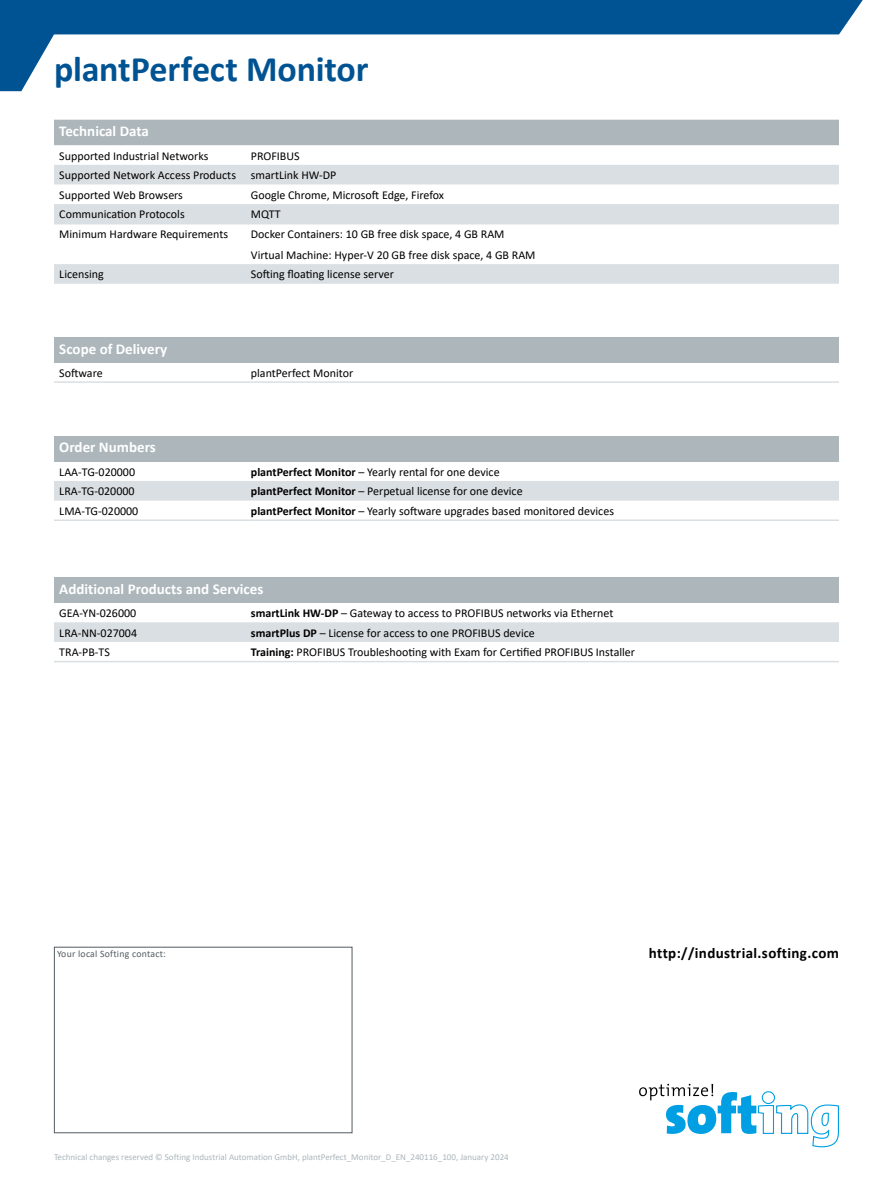
<style>
.page{position:relative;width:893px;height:1188px;background:#fff}
.page>*{position:absolute;margin:0;border:0;box-sizing:border-box;transform-origin:0 0}
.t1{font:700 36px "Calibri";letter-spacing:-.005em;color:#005392}
.t2{font:700 15px "Calibri";color:#fff}
.t3{font:700 15px "Calibri";letter-spacing:.025em;color:#000}
.t4{font:12px/19.6px "Calibri";color:#000}
.t5{font:9.75px "Calibri";letter-spacing:.025em;color:#525c61}
.t6{font:9px "Calibri";color:#acb6bb}
.s1{font-weight:700}
</style>
<div class="page">
<svg style="left:0;top:0;width:863px;height:91px"></svg>
<div style="left:54px;top:947px;width:298px;height:186px;background:#fff;border:1px solid #525c61"></div>
<svg style="left:639px;top:1084px;width:200px;height:63px"></svg>
<div style="left:54px;top:120px;width:785px;height:25px;background:#acb6bb"></div>
<div style="left:54px;top:165px;width:785px;height:19px;background:#dadfe3"></div>
<svg style="left:54px;top:204px;width:785px;height:80px"></svg>
<hr style="left:54px;top:223px;width:197px;height:1px;background:#dadfe3">
<hr style="left:251px;top:223px;width:588px;height:1px;background:#dadfe3">
<div style="left:54px;top:436px;width:785px;height:25px;background:#acb6bb"></div>
<div style="left:54px;top:481px;width:785px;height:20px;background:#dadfe3"></div>
<hr style="left:54px;top:519px;width:197px;height:2px;background:#dadfe3">
<hr style="left:251px;top:519px;width:588px;height:2px;background:#dadfe3">
<div style="left:54px;top:337px;width:785px;height:25px;background:#acb6bb"></div>
<hr style="left:54px;top:381px;width:197px;height:2px;background:#dadfe3">
<hr style="left:251px;top:381px;width:588px;height:2px;background:#dadfe3">
<div style="left:54px;top:577px;width:785px;height:26px;background:#acb6bb"></div>
<div style="left:54px;top:622px;width:785px;height:20px;background:#dadfe3"></div>
<hr style="left:54px;top:661px;width:197px;height:1px;background:#dadfe3">
<hr style="left:251px;top:661px;width:588px;height:1px;background:#dadfe3">
<h1 class="t1" style="left:54px;top:43px;width:316px">plantPerfect Monitor</h1>
<p class="t2" style="left:59px;top:121px;width:91px">Technical Data</p>
<p class="t4" style="left:59px;top:145px;width:151px">Supported Industrial Networks</p>
<p class="t4" style="left:59px;top:145px;width:278px;text-indent:192px">PROFIBUS<br>Supported Network Access Products smartLink HW-DP<br>Supported Web Browsers</p>
<p class="t4" style="left:251px;top:185px;width:195px">Google Chrome, Microsoft Edge, Firefox</p>
<p class="t4" style="left:59px;top:204px;width:127px">Communication Protocols</p>
<p class="t4" style="left:251px;top:204px;width:31px">MQTT</p>
<p class="t4" style="left:59px;top:224px;width:170px">Minimum Hardware Requirements</p>
<p class="t4" style="left:251px;top:223px;width:286px;line-height:20.9px">Docker Containers: 10 GB free disk space, 4 GB RAM<br>Virtual Machine: Hyper-V 20 GB free disk space, 4 GB RAM</p>
<p class="t4" style="left:59px;top:264px;width:46px">Licensing</p>
<p class="t4" style="left:251px;top:264px;width:144px">Softing floating license server</p>
<p class="t2" style="left:59px;top:338px;width:109px">Scope of Delivery</p>
<p class="t4" style="left:59px;top:363px;width:45px">Software</p>
<p class="t4" style="left:251px;top:363px;width:104px">plantPerfect Monitor</p>
<p class="t2" style="left:59px;top:437px;width:98px">Order Numbers</p>
<p class="t4" style="left:59px;top:462px;width:77px">LAA-TG-020000</p>
<p class="t4" style="left:251px;top:462px;width:250px"><span class="s1">plantPerfect Monitor</span> – Yearly rental for one device</p>
<p class="t4" style="left:59px;top:481px;width:77px">LRA-TG-020000</p>
<p class="t4" style="left:251px;top:481px;width:273px"><span class="s1">plantPerfect Monitor</span> – Perpetual license for one device</p>
<p class="t4" style="left:59px;top:501px;width:81px">LMA-TG-020000</p>
<p class="t4" style="left:251px;top:501px;width:365px"><span class="s1">plantPerfect Monitor</span> – Yearly software upgrades based monitored devices</p>
<p class="t2" style="left:59px;top:578px;width:206px">Additional Products and Services</p>
<p class="t4" style="left:59px;top:603px;width:79px">GEA-YN-026000</p>
<p class="t4" style="left:251px;top:603px;width:364px"><span class="s1">smartLink HW-DP</span> – Gateway to access to PROFIBUS networks via Ethernet</p>
<p class="t4" style="left:59px;top:623px;width:79px">LRA-NN-027004</p>
<p class="t4" style="left:251px;top:623px;width:285px"><span class="s1">smartPlus DP</span> – License for access to one PROFIBUS device</p>
<p class="t4" style="left:59px;top:642px;width:52px">TRA-PB-TS</p>
<p class="t4" style="left:251px;top:642px;width:386px"><span class="s1">Training:</span> PROFIBUS Troubleshooting with Exam for Certified PROFIBUS Installer</p>
<p class="t5" style="left:57px;top:947px;width:110px">Your local Softing contact:</p>
<p class="t6" style="left:54px;top:1151px;width:456px">Technical changes reserved © Softing Industrial Automation GmbH, plantPerfect_Monitor_D_EN_240116_100, January 2024</p>
<p class="t3" style="left:649px;top:942px;width:192px">http://industrial.softing.com</p>
</div>
